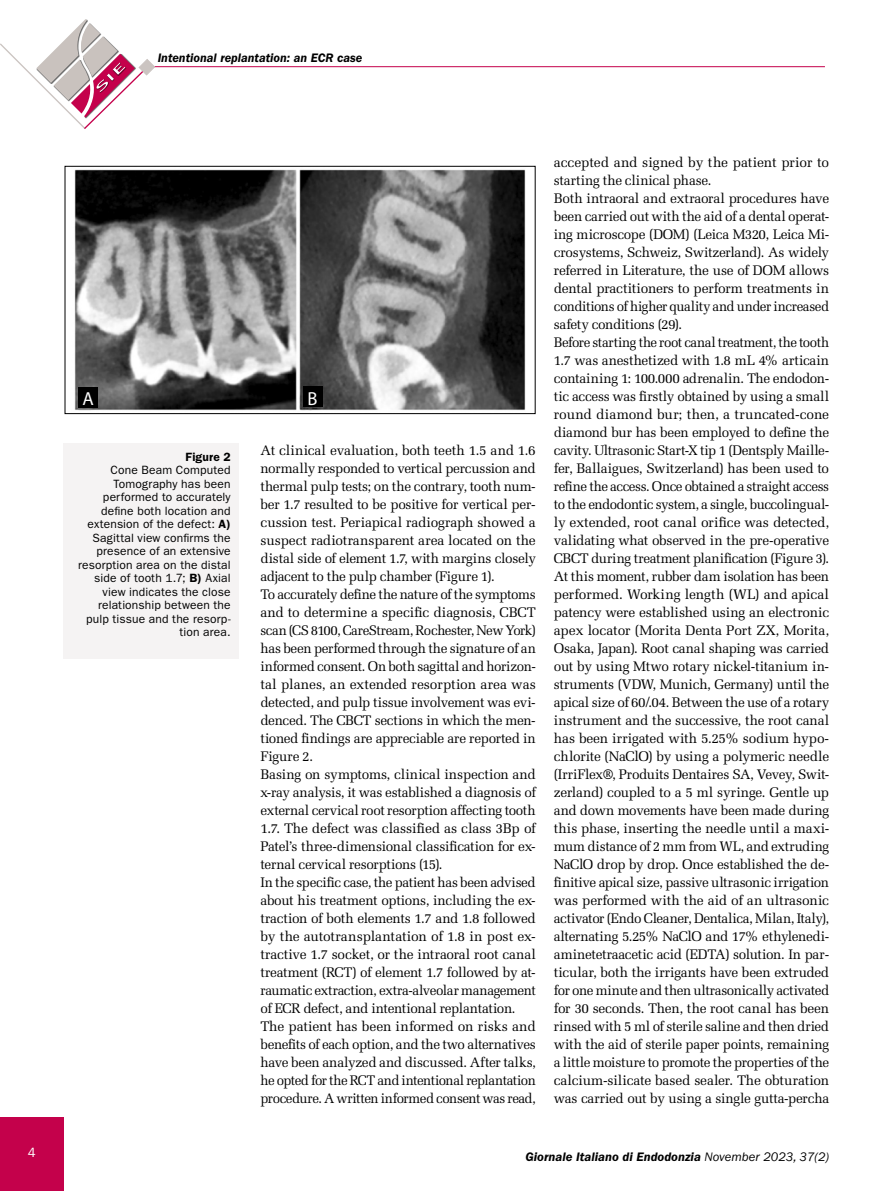
<style>
.page{position:relative;width:893px;height:1191px;background:#fff}
.page>*{position:absolute;margin:0;border:0;box-sizing:border-box;transform-origin:0 0}
.t1{font:18.9px "Myriad Pro";color:#fff}
.t2{font:13.8px/18px "Melior LT Std";letter-spacing:-.02em;color:#000}
.t3{font:13.5px "ITC Franklin Gothic Std";color:#fff}
.t4{font:italic 600 12.75px "ITC Franklin Gothic Std";color:#000}
.t5{font:12px/13.5px "ITC Franklin Gothic Std";letter-spacing:.015em;color:#000;text-align:right}
.t6{font:600 12px "ITC Franklin Gothic Std";letter-spacing:.015em;color:#000}
.s1{font-weight:600}
.s2{font-weight:400}
</style>
<div class="page">
<div style="left:0;top:1118px;width:64px;height:73px;background:#c4014b"></div>
<hr style="left:147px;top:66px;width:678px;height:1px;background:#c4014b">
<svg style="left:0;top:19px;width:155px;height:110px"></svg>
<img style="left:74px;top:169px;width:452px;height:242px">
<div style="left:65px;top:166px;width:470px;height:248px;border:1px solid #000"></div>
<div style="left:79px;top:387px;width:19px;height:21px;background:#000"></div>
<div style="left:303px;top:386px;width:19px;height:21px;background:#000"></div>
<div style="left:64px;top:443px;width:175px;height:216px;background:#f5f3f3"></div>
<p class="t3" style="left:28px;top:1144px;width:9px">4</p>
<p class="t4" style="left:158px;top:51px;width:206px">Intentional replantation: an ECR case</p>
<h1 class="t1" style="left:83px;top:387px;width:13px">A</h1>
<h1 class="t1" style="left:307px;top:386px;width:12px">B</h1>
<p class="t6" style="left:186px;top:450px;width:47px">Figure 2</p>
<p class="t5" style="left:78px;top:463px;width:154px">Cone Beam Computed<br>Tomography has been performed to accurately define both location and extension of the defect: <span class="s1">A)<br></span>Sagittal view confirms the presence of an extensive resorption area on the distal side of tooth 1.7; <span class="s1">B)</span> Axial view indicates the close relationship between the pulp tissue and the resorp&shy;tion area.</p>
<p class="t2" style="left:260px;top:441px;width:277px">At clinical evaluation, both teeth 1.5 and 1.6 normally responded to vertical percussion and thermal pulp tests; on the contrary, tooth num&shy;ber 1.7 resulted to be positive for vertical per&shy;cussion test. Periapical radiograph showed a suspect radiotransparent area located on the distal side of element 1.7, with margins closely adjacent to the pulp chamber (Figure 1).<br>To accurately define the nature of the symptoms and to determine a specific diagnosis, CBCT scan (CS 8100, CareStream, Rochester, New York) has been performed through the signature of an informed consent. On both sagittal and horizon&shy;tal planes, an extended resorption area was detected, and pulp tissue involvement was evi&shy;denced. The CBCT sections in which the men&shy;tioned findings are appreciable are reported in Figure 2.<br>Basing on symptoms, clinical inspection and x-ray analysis, it was established a diagnosis of external cervical root resorption affecting tooth 1.7. The defect was classified as class 3Bp of Patel’s three-dimensional classification for ex&shy;ternal cervical resorptions (15).<br>In the specific case, the patient has been advised about his treatment options, including the ex&shy;traction of both elements 1.7 and 1.8 followed by the autotransplantation of 1.8 in post ex&shy;tractive 1.7 socket, or the intraoral root canal treatment (RCT) of element 1.7 followed by at&shy;raumatic extraction, extra-alveolar management of ECR defect, and intentional replantation.<br>The patient has been informed on risks and benefits of each option, and the two alternatives have been analyzed and discussed. After talks, he opted for the RCT and intentional replantation procedure. A written informed consent was read,</p>
<p class="t2" style="left:554px;top:153px;width:277px">accepted and signed by the patient prior to starting the clinical phase.<br>Both intraoral and extraoral procedures have been carried out with the aid of a dental operat&shy;ing microscope (DOM) (Leica M320, Leica Mi&shy;crosystems, Schweiz, Switzerland). As widely referred in Literature, the use of DOM allows dental practitioners to perform treatments in conditions of higher quality and under increased safety conditions (29).<br>Before starting the root canal treatment, the tooth 1.7 was anesthetized with 1.8 mL 4% articain containing 1: 100.000 adrenalin. The endodon&shy;tic access was firstly obtained by using a small round diamond bur; then, a truncated-cone diamond bur has been employed to define the cavity. Ultrasonic Start-X tip 1 (Dentsply Maille&shy;fer, Ballaigues, Switzerland) has been used to refine the access. Once obtained a straight access to the endodontic system, a single, buccolingual&shy;ly extended, root canal orifice was detected, validating what observed in the pre-operative CBCT during treatment planification (Figure 3).<br>At this moment, rubber dam isolation has been performed. Working length (WL) and apical patency were established using an electronic apex locator (Morita Denta Port ZX, Morita, Osaka, Japan). Root canal shaping was carried out by using Mtwo rotary nickel-titanium in&shy;struments (VDW, Munich, Germany) until the apical size of 60/.04. Between the use of a rotary instrument and the successive, the root canal has been irrigated with 5.25% sodium hypo&shy;chlorite (NaClO) by using a polymeric needle (IrriFlex®, Produits Dentaires SA, Vevey, Swit&shy;zerland) coupled to a 5 ml syringe. Gentle up and down movements have been made during this phase, inserting the needle until a maxi&shy;mum distance of 2 mm from WL, and extruding NaClO drop by drop. Once established the de&shy;finitive apical size, passive ultrasonic irrigation was performed with the aid of an ultrasonic activator (Endo Cleaner, Dentalica, Milan, Italy), alternating 5.25% NaClO and 17% ethylenedi&shy;aminetetraacetic acid (EDTA) solution. In par&shy;ticular, both the irrigants have been extruded for one minute and then ultrasonically activated for 30 seconds. Then, the root canal has been rinsed with 5 ml of sterile saline and then dried with the aid of sterile paper points, remaining a little moisture to promote the properties of the calcium-silicate based sealer. The obturation was carried out by using a single gutta-percha</p>
<p class="t4" style="left:525px;top:1149px;width:305px">Giornale Italiano di Endodonzia <span class="s2">November 2023, 37(2)</span></p>
</div>
